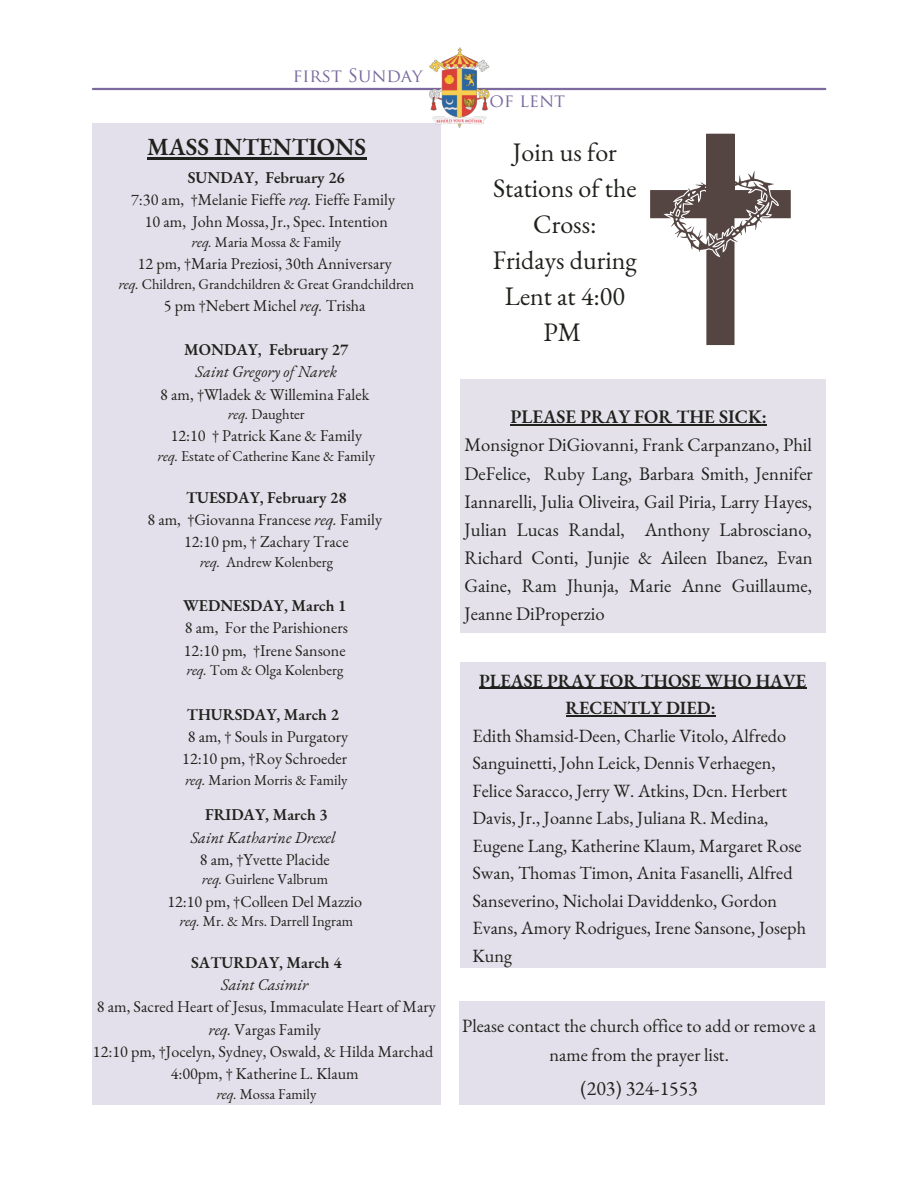
<style>
.page{position:relative;width:918px;height:1188px;background:#fff}
.page>*{position:absolute;margin:0;border:0;box-sizing:border-box;transform-origin:0 0}
.t1{font:25.95px/36px "EB Garamond";color:#1f221c;text-align:center}
.t2{font:600 24px "EB Garamond";color:#1f221c}
.t3{font:19.8px "EB Garamond";color:#1f221c}
.t4{font:18.6px/28.2px "EB Garamond";color:#1f221c;text-align:justify}
.t5{font:600 18.6px "EB Garamond";color:#1f221c}
.t6{font:18.3px/29.5px "EB Garamond";color:#1f221c;text-align:center}
.t7{font:18.15px/27.5px "EB Garamond";color:#1f221c}
.t8{font:600 18.15px/27.5px "EB Garamond";color:#1f221c;text-align:center}
.t9{font:18px "Trajan Pro";color:#77679d}
.t10{font:16.2px "EB Garamond";color:#1f221c}
.t11{font:16.05px/22.2px "EB Garamond";color:#1f221c;text-align:center}
.t12{font:600 16.05px "EB Garamond";color:#1f221c}
.t13{font:italic 16.05px "EB Garamond";color:#1f221c}
.t14{font:14.7px "EB Garamond";color:#1f221c}
.t15{font:14.55px "EB Garamond";color:#1f221c}
.s1{font-weight:600}
.s2{font-style:italic}
</style>
<div class="page">
<div style="left:92px;top:124px;width:348px;height:981px;background:#e4e0eb"></div>
<hr style="left:93px;top:88px;width:732px;height:2px;background:#7c699e">
<img style="left:428px;top:48px;width:61px;height:81px">
<div style="left:460px;top:662px;width:366px;height:306px;background:#e4e0eb"></div>
<div style="left:460px;top:379px;width:366px;height:254px;background:#e4e1eb"></div>
<hr style="left:511px;top:424px;width:256px;height:2px;background:#1f221c">
<div style="left:459px;top:1002px;width:366px;height:103px;background:#e4e0eb"></div>
<svg style="left:650px;top:170px;width:141px;height:175px"></svg>
<div style="left:706px;top:134px;width:29px;height:69px;background:#544542"></div>
<hr style="left:479px;top:688px;width:327px;height:1px;background:#1f221c">
<hr style="left:566px;top:715px;width:150px;height:1px;background:#1f221c">
<hr style="left:147px;top:157px;width:219px;height:2px;background:#1f221c">
<p class="t9" style="left:293px;top:68px;width:131px">FIRST SUNDAY</p>
<h2 class="t2" style="left:147px;top:131px;width:221px">MASS INTENTIONS</h2>
<p class="t11" style="left:131px;top:166px;width:265px"><span class="s1">SUNDAY, February 26<br></span>7:30 am, †Melanie Fieffe <span class="s2">req.</span> Fieffe Family<br>10 am, John Mossa, Jr., Spec. Intention</p>
<p class="t15" style="left:192px;top:232px;width:151px"><span class="s2">req.</span> Maria Mossa &amp; Family</p>
<p class="t11" style="left:138px;top:252px;width:256px">12 pm, †Maria Preziosi, 30th Anniversary</p>
<p class="t15" style="left:118px;top:274px;width:297px"><span class="s2">req.</span> Children, Grandchildren &amp; Great Grandchildren</p>
<p class="t11" style="left:164px;top:294px;width:203px">5 pm †Nebert Michel <span class="s2">req.</span> Trisha</p>
<p class="t12" style="left:184px;top:339px;width:166px">MONDAY, February 27</p>
<p class="t13" style="left:196px;top:361px;width:143px">Saint Gregory of Narek</p>
<p class="t11" style="left:160px;top:383px;width:211px">8 am, †Wladek &amp; Willemina Falek</p>
<p class="t15" style="left:228px;top:405px;width:78px"><span class="s2">req.</span> Daughter</p>
<p class="t11" style="left:171px;top:425px;width:193px">12:10 † Patrick Kane &amp; Family</p>
<p class="t15" style="left:158px;top:446px;width:219px"><span class="s2">req.</span> Estate of Catherine Kane &amp; Family</p>
<p class="t11" style="left:147px;top:486px;width:236px"><span class="s1">TUESDAY, February 28<br></span>8 am, †Giovanna Francese <span class="s2">req.</span> Family<br>12:10 pm, † Zachary Trace</p>
<p class="t15" style="left:200px;top:552px;width:135px"><span class="s2">req.</span> Andrew Kolenberg</p>
<p class="t12" style="left:183px;top:595px;width:165px">WEDNESDAY, March 1</p>
<p class="t11" style="left:184px;top:617px;width:166px;text-align:left">8 am, For the Parishioners<br>12:10 pm, †Irene Sansone</p>
<p class="t15" style="left:186px;top:661px;width:158px"><span class="s2">req.</span> Tom &amp; Olga Kolenberg</p>
<p class="t12" style="left:187px;top:704px;width:153px">THURSDAY, March 2</p>
<p class="t11" style="left:188px;top:725px;width:162px">8 am, † Souls in Purgatory</p>
<p class="t10" style="left:182px;top:748px;width:166px">12:10 pm, †Roy Schroeder</p>
<p class="t14" style="left:185px;top:770px;width:164px"><span class="s2">req.</span> Marion Morris &amp; Family</p>
<p class="t12" style="left:205px;top:804px;width:124px">FRIDAY, March 3</p>
<p class="t13" style="left:191px;top:826px;width:146px">Saint Katharine Drexel</p>
<p class="t11" style="left:200px;top:848px;width:132px">8 am, †Yvette Placide</p>
<p class="t15" style="left:202px;top:870px;width:128px"><span class="s2">req.</span> Guirlene Valbrum</p>
<p class="t11" style="left:167px;top:890px;width:196px">12:10 pm, †Colleen Del Mazzio</p>
<p class="t15" style="left:179px;top:912px;width:175px"><span class="s2">req.</span> Mr. &amp; Mrs. Darrell Ingram</p>
<p class="t12" style="left:191px;top:952px;width:152px">SATURDAY, March 4</p>
<p class="t13" style="left:221px;top:974px;width:89px">Saint Casimir</p>
<p class="t11" style="left:93px;top:996px;width:345px">8 am, Sacred Heart of Jesus, Immaculate Heart of Mary <span class="s2">req.</span> Vargas Family<br>12:10 pm, †Jocelyn, Sydney, Oswald, &amp; Hilda Marchad 4:00pm, † Katherine L. Klaum</p>
<p class="t15" style="left:216px;top:1084px;width:102px"><span class="s2">req.</span> Mossa Family</p>
<p class="t9" style="left:490px;top:93px;width:77px">OF LENT</p>
<h1 class="t1" style="left:493px;top:134px;width:145px">Join us for<br>Stations of the<br>Cross:<br>Fridays during<br>Lent at 4:00<br>PM</h1>
<p class="t5" style="left:511px;top:405px;width:258px">PLEASE PRAY FOR THE SICK:</p>
<p class="t4" style="left:465px;top:431px;width:350px">Monsignor DiGiovanni, Frank Carpanzano, Phil DeFelice, Ruby Lang, Barbara Smith, Jennifer Iannarelli, Julia Oliveira, Gail Piria, Larry Hayes, Julian Lucas Randal, Anthony Labrosciano, Richard Conti, Junjie &amp; Aileen Ibanez, Evan Gaine, Ram Jhunja, Marie Anne Guillaume, Jeanne DiProperzio</p>
<p class="t8" style="left:479px;top:667px;width:329px">PLEASE PRAY FOR THOSE WHO HAVE<br>RECENTLY DIED:</p>
<p class="t7" style="left:473px;top:722px;width:335px">Edith Shamsid-Deen, Charlie Vitolo, Alfredo Sanguinetti, John Leick, Dennis Verhaegen, Felice Saracco, Jerry W. Atkins, Dcn. Herbert Davis, Jr., Joanne Labs, Juliana R. Medina, Eugene Lang, Katherine Klaum, Margaret Rose Swan, Thomas Timon, Anita Fasanelli, Alfred Sanseverino, Nicholai Daviddenko, Gordon Evans, Amory Rodrigues, Irene Sansone, Joseph Kung</p>
<p class="t6" style="left:462px;top:1010px;width:355px">Please contact the church office to add or remove a name from the prayer list.</p>
<p class="t3" style="left:581px;top:1075px;width:119px">(203) 324-1553</p>
</div>
